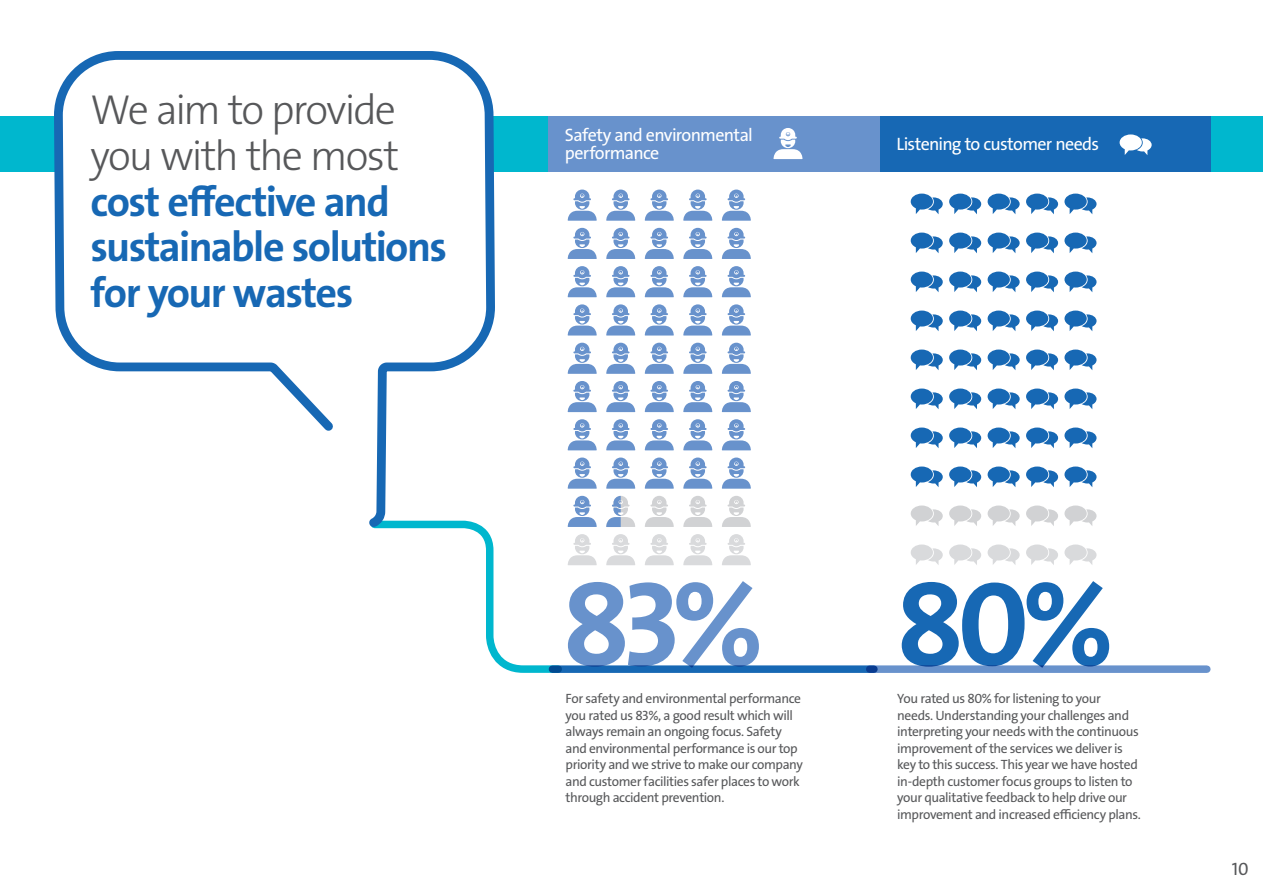
<style>
.page{position:relative;width:1263px;height:893px;background:#fff}
.page>*{position:absolute;margin:0;border:0;box-sizing:border-box;transform-origin:0 0}
.t1{font:120.75px "The Sans Veolia W7 Bld";color:#6892cc}
.t2{font:120.75px "The Sans Veolia W7 Bld";color:#1768b4}
.t3{font:42.15px/45.6px "The Sans Veolia W7 Bld";letter-spacing:-.035em;color:#1768b4}
.t4{font:18px/18px "The Sans Veolia W5 Pla";letter-spacing:-.04em;color:#fff}
.t5{font:18px "The Sans Veolia W5 Pla";color:#57585a}
.t6{font:13.5px/16.5px "The Sans Veolia W5 Pla";letter-spacing:-.03em;color:#57585a}
.s1{font-family:"The Sans Veolia W3 Lig";color:#57585a}
</style>
<div class="page">
<div style="left:0;top:116px;width:1263px;height:55px;background:#00b7ce"></div>
<div style="left:552px;top:665px;width:322px;height:8px;background:#1768b4"></div>
<div style="left:870px;top:665px;width:337px;height:8px;background:#6892cc"></div>
<div style="left:880px;top:116px;width:331px;height:55px;background:#1768b4"></div>
<div style="left:548px;top:116px;width:332px;height:55px;background:#6892cc"></div>
<svg style="left:50px;top:51px;width:449px;height:445px"></svg>
<svg style="left:568px;top:190px;width:29px;height:31px"></svg>
<svg style="left:568px;top:228px;width:29px;height:31px"></svg>
<svg style="left:568px;top:266px;width:29px;height:31px"></svg>
<svg style="left:568px;top:304px;width:29px;height:32px"></svg>
<svg style="left:568px;top:343px;width:29px;height:31px"></svg>
<svg style="left:568px;top:381px;width:29px;height:31px"></svg>
<svg style="left:568px;top:419px;width:29px;height:31px"></svg>
<svg style="left:568px;top:457px;width:29px;height:32px"></svg>
<svg style="left:606px;top:190px;width:29px;height:31px"></svg>
<svg style="left:606px;top:228px;width:29px;height:31px"></svg>
<svg style="left:606px;top:266px;width:29px;height:31px"></svg>
<svg style="left:606px;top:304px;width:29px;height:32px"></svg>
<svg style="left:606px;top:343px;width:29px;height:31px"></svg>
<svg style="left:606px;top:381px;width:29px;height:31px"></svg>
<svg style="left:606px;top:419px;width:29px;height:31px"></svg>
<svg style="left:606px;top:457px;width:29px;height:32px"></svg>
<svg style="left:606px;top:534px;width:29px;height:31px"></svg>
<svg style="left:369px;top:496px;width:228px;height:177px"></svg>
<svg style="left:645px;top:190px;width:29px;height:31px"></svg>
<svg style="left:645px;top:228px;width:29px;height:31px"></svg>
<svg style="left:645px;top:266px;width:29px;height:31px"></svg>
<svg style="left:645px;top:304px;width:29px;height:32px"></svg>
<svg style="left:645px;top:343px;width:29px;height:31px"></svg>
<svg style="left:645px;top:381px;width:29px;height:31px"></svg>
<svg style="left:645px;top:419px;width:29px;height:31px"></svg>
<svg style="left:645px;top:457px;width:29px;height:32px"></svg>
<svg style="left:645px;top:534px;width:29px;height:31px"></svg>
<svg style="left:683px;top:190px;width:29px;height:31px"></svg>
<svg style="left:683px;top:228px;width:29px;height:31px"></svg>
<svg style="left:683px;top:266px;width:29px;height:31px"></svg>
<svg style="left:683px;top:304px;width:29px;height:32px"></svg>
<svg style="left:683px;top:343px;width:29px;height:31px"></svg>
<svg style="left:683px;top:381px;width:29px;height:31px"></svg>
<svg style="left:683px;top:419px;width:29px;height:31px"></svg>
<svg style="left:683px;top:457px;width:29px;height:32px"></svg>
<svg style="left:683px;top:534px;width:29px;height:31px"></svg>
<svg style="left:722px;top:190px;width:29px;height:31px"></svg>
<svg style="left:722px;top:228px;width:29px;height:31px"></svg>
<svg style="left:722px;top:266px;width:29px;height:31px"></svg>
<svg style="left:722px;top:304px;width:29px;height:32px"></svg>
<svg style="left:722px;top:343px;width:29px;height:31px"></svg>
<svg style="left:722px;top:381px;width:29px;height:31px"></svg>
<svg style="left:722px;top:419px;width:29px;height:31px"></svg>
<svg style="left:722px;top:457px;width:29px;height:32px"></svg>
<svg style="left:645px;top:496px;width:29px;height:31px"></svg>
<svg style="left:683px;top:496px;width:29px;height:31px"></svg>
<svg style="left:722px;top:496px;width:29px;height:31px"></svg>
<svg style="left:722px;top:534px;width:29px;height:31px"></svg>
<svg style="left:606px;top:496px;width:29px;height:31px"></svg>
<svg style="left:1064px;top:194px;width:32px;height:20px"></svg>
<svg style="left:1026px;top:194px;width:32px;height:20px"></svg>
<svg style="left:987px;top:194px;width:33px;height:20px"></svg>
<svg style="left:949px;top:194px;width:32px;height:20px"></svg>
<svg style="left:911px;top:194px;width:32px;height:20px"></svg>
<svg style="left:1064px;top:233px;width:32px;height:20px"></svg>
<svg style="left:1026px;top:233px;width:32px;height:20px"></svg>
<svg style="left:987px;top:233px;width:33px;height:20px"></svg>
<svg style="left:949px;top:233px;width:32px;height:20px"></svg>
<svg style="left:911px;top:233px;width:32px;height:20px"></svg>
<svg style="left:1064px;top:272px;width:32px;height:20px"></svg>
<svg style="left:1026px;top:272px;width:32px;height:20px"></svg>
<svg style="left:987px;top:272px;width:33px;height:20px"></svg>
<svg style="left:949px;top:272px;width:32px;height:20px"></svg>
<svg style="left:911px;top:272px;width:32px;height:20px"></svg>
<svg style="left:1064px;top:311px;width:32px;height:20px"></svg>
<svg style="left:1026px;top:311px;width:32px;height:20px"></svg>
<svg style="left:987px;top:311px;width:33px;height:20px"></svg>
<svg style="left:949px;top:311px;width:32px;height:20px"></svg>
<svg style="left:911px;top:311px;width:32px;height:20px"></svg>
<svg style="left:1064px;top:350px;width:32px;height:20px"></svg>
<svg style="left:1026px;top:350px;width:32px;height:20px"></svg>
<svg style="left:987px;top:350px;width:33px;height:20px"></svg>
<svg style="left:949px;top:350px;width:32px;height:20px"></svg>
<svg style="left:911px;top:350px;width:32px;height:20px"></svg>
<svg style="left:1064px;top:389px;width:32px;height:20px"></svg>
<svg style="left:1026px;top:389px;width:32px;height:20px"></svg>
<svg style="left:987px;top:389px;width:33px;height:20px"></svg>
<svg style="left:949px;top:389px;width:32px;height:20px"></svg>
<svg style="left:911px;top:389px;width:32px;height:20px"></svg>
<svg style="left:1064px;top:428px;width:32px;height:20px"></svg>
<svg style="left:1026px;top:428px;width:32px;height:20px"></svg>
<svg style="left:987px;top:428px;width:33px;height:20px"></svg>
<svg style="left:949px;top:428px;width:32px;height:20px"></svg>
<svg style="left:911px;top:428px;width:32px;height:20px"></svg>
<svg style="left:1064px;top:466px;width:32px;height:21px"></svg>
<svg style="left:1026px;top:466px;width:32px;height:21px"></svg>
<svg style="left:987px;top:466px;width:33px;height:21px"></svg>
<svg style="left:949px;top:466px;width:32px;height:21px"></svg>
<svg style="left:911px;top:466px;width:32px;height:21px"></svg>
<svg style="left:1064px;top:505px;width:32px;height:21px"></svg>
<svg style="left:1026px;top:505px;width:32px;height:21px"></svg>
<svg style="left:987px;top:505px;width:33px;height:21px"></svg>
<svg style="left:949px;top:505px;width:32px;height:21px"></svg>
<svg style="left:911px;top:505px;width:32px;height:21px"></svg>
<svg style="left:1064px;top:544px;width:32px;height:21px"></svg>
<svg style="left:1026px;top:544px;width:32px;height:21px"></svg>
<svg style="left:987px;top:544px;width:33px;height:21px"></svg>
<svg style="left:949px;top:544px;width:32px;height:21px"></svg>
<svg style="left:911px;top:544px;width:32px;height:21px"></svg>
<svg style="left:773px;top:128px;width:29px;height:31px"></svg>
<svg style="left:1119px;top:134px;width:33px;height:21px"></svg>
<p class="t3" style="left:91px;top:88px;width:358px"><span class="s1">We aim to provide you with the most </span>cost effective and sustainable solutions for your wastes</p>
<p class="t4" style="left:565px;top:126px;width:189px">Safety and environmental performance</p>
<p class="t4" style="left:897px;top:135px;width:204px">Listening to customer needs</p>
<p class="t1" style="left:563px;top:546px;width:202px">83%</p>
<p class="t6" style="left:566px;top:690px;width:237px">For safety and environmental performance</p>
<p class="t6" style="left:566px;top:707px;width:239px">you rated us 83%, a good result which will always remain an ongoing focus. Safety and environmental performance is our top priority and we strive to make our company and customer facilities safer places to work through accident prevention.</p>
<p class="t2" style="left:897px;top:546px;width:219px">80%</p>
<p class="t6" style="left:897px;top:690px;width:245px">You rated us 80% for listening to your<br>needs. Understanding your challenges and interpreting your needs with the continuous improvement of the services we deliver is key to this success. This year we have hosted in-depth customer focus groups to listen to your qualitative feedback to help drive our improvement and increased efficiency plans.</p>
<h3 class="t5" style="left:1232px;top:858px;width:18px">10</h3>
</div>
